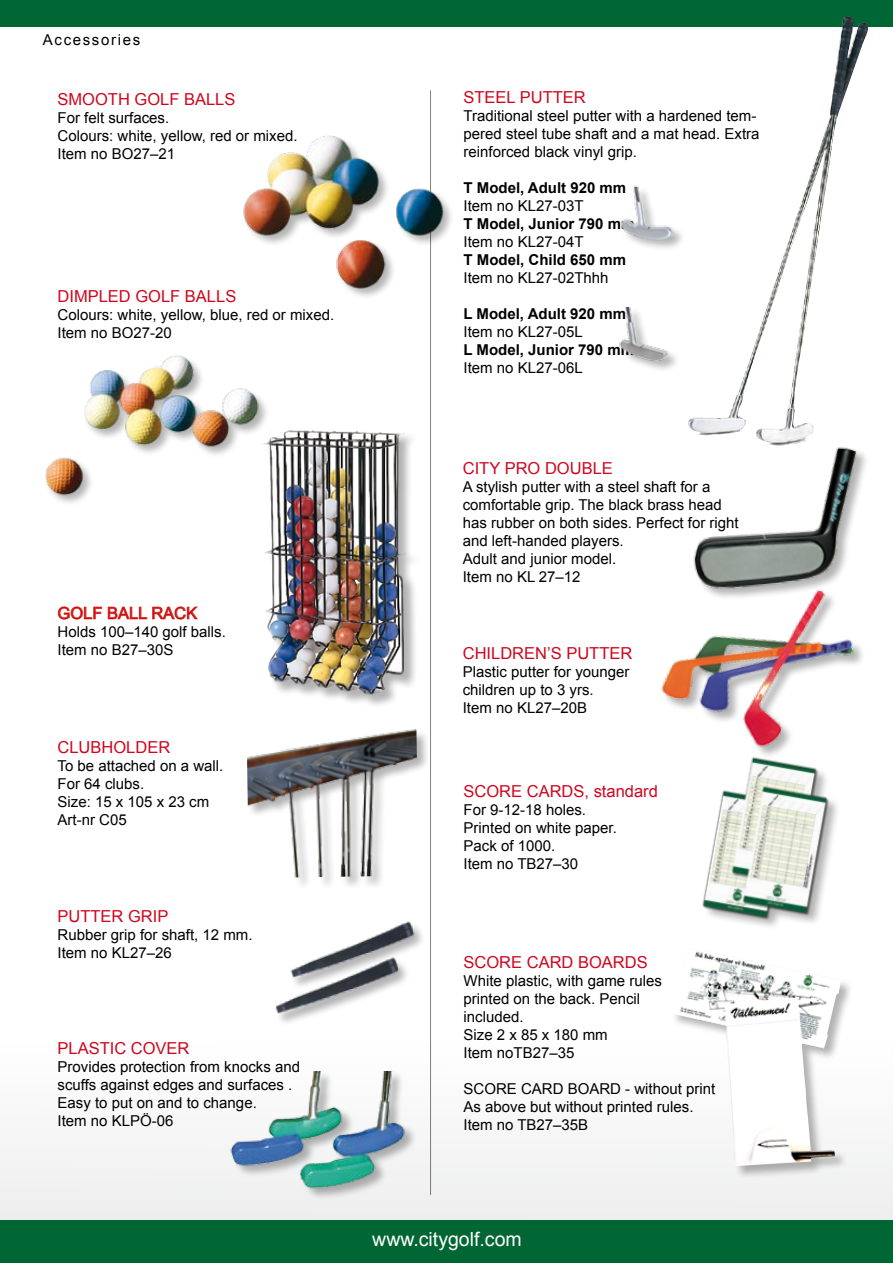
<style>
.page{position:relative;width:893px;height:1263px;background:#fff}
.page>*{position:absolute;margin:0;border:0;box-sizing:border-box;transform-origin:0 0}
.t1{font:19.5px "Arial";color:#fff}
.t2{font:16.5px "Arial";color:#cd071e}
.t3{font:16.5px "Arial";color:#cb081e}
.t4{font:15px/18px "Arial";color:#000}
.t5{font:700 15px "Arial";color:#000}
.t6{font:15px "Arial";letter-spacing:.11em;color:#000}
</style>
<div class="page">
<div style="left:0;top:906px;width:893px;height:317px;background:linear-gradient(to right,#fafafa,#f6f7f7)"></div>
<div style="left:0;top:0;width:893px;height:27px;background:#063"></div>
<hr style="left:430px;top:90px;width:1px;height:1105px;background:#000">
<svg style="left:58px;top:606px;width:140px;height:14px"></svg>
<div style="left:0;top:1220px;width:893px;height:43px;background:#063"></div>
<div style="left:261px;top:428px;width:158px;height:280px;background:#000;opacity:.3"></div>
<img style="left:261px;top:429px;width:146px;height:266px">
<img style="left:696px;top:448px;width:170px;height:102px">
<img style="left:240px;top:929px;width:191px;height:114px">
<img style="left:257px;top:906px;width:189px;height:101px">
<div style="left:44px;top:355px;width:225px;height:151px;background:#fff"></div>
<img style="left:45px;top:355px;width:222px;height:147px">
<img style="left:621px;top:185px;width:61px;height:63px">
<img style="left:619px;top:307px;width:54px;height:63px">
<div style="left:231px;top:1070px;width:186px;height:130px;background:#eff0f0"></div>
<img style="left:209px;top:1071px;width:214px;height:127px">
<div style="left:246px;top:729px;width:184px;height:160px;background:#000;opacity:.3"></div>
<img style="left:247px;top:729px;width:172px;height:149px">
<img style="left:243px;top:94px;width:209px;height:235px">
<img style="left:692px;top:769px;width:147px;height:161px">
<div style="left:670px;top:947px;width:183px;height:231px;background:#000;opacity:.3"></div>
<img style="left:671px;top:948px;width:170px;height:218px">
<img style="left:688px;top:16px;width:181px;height:432px">
<img style="left:661px;top:550px;width:201px;height:219px">
<img style="left:892px;top:1003px;width:1px;height:217px">
<p class="t6" style="left:43px;top:29px;width:99px">Accessories</p>
<p class="t2" style="left:58px;top:88px;width:179px">SMOOTH GOLF BALLS</p>
<p class="t4" style="left:58px;top:108px;width:242px">For felt surfaces.<br>Colours: white, yellow, red or mixed.<br>Item no BO27–21</p>
<p class="t2" style="left:58px;top:285px;width:180px">DIMPLED GOLF BALLS</p>
<p class="t4" style="left:58px;top:305px;width:278px">Colours: white, yellow, blue, red or mixed.<br>Item no BO27-20</p>
<p class="t3" style="left:58px;top:602px;width:141px">GOLF BALL RACK</p>
<p class="t4" style="left:58px;top:623px;width:170px">Holds 100–140 golf balls.<br>Item no B27–30S</p>
<p class="t2" style="left:58px;top:737px;width:114px">CLUBHOLDER</p>
<p class="t4" style="left:58px;top:757px;width:167px">To be attached on a wall.<br>For 64 clubs.<br>Size: 15 x 105 x 23 cm<br>Art-nr C05</p>
<p class="t2" style="left:58px;top:905px;width:112px">PUTTER GRIP</p>
<p class="t4" style="left:58px;top:926px;width:197px">Rubber grip for shaft, 12 mm.<br>Item no KL27–26</p>
<p class="t2" style="left:58px;top:1037px;width:134px">PLASTIC COVER</p>
<p class="t4" style="left:58px;top:1058px;width:244px">Provides protection from knocks and scuffs against edges and surfaces .<br>Easy to put on and to change.<br>Item no KLPÖ-06</p>
<p class="t2" style="left:463px;top:87px;width:124px">STEEL PUTTER</p>
<p class="t4" style="left:463px;top:107px;width:298px">Traditional steel putter with a hardened tem&shy;pered steel tube shaft and a mat head. Extra reinforced black vinyl grip.</p>
<p class="t5" style="left:463px;top:178px;width:164px">T Model, Adult 920 mm</p>
<p class="t4" style="left:463px;top:197px;width:122px">Item no KL27-03T</p>
<p class="t5" style="left:463px;top:214px;width:172px">T Model, Junior 790 mm</p>
<p class="t4" style="left:463px;top:233px;width:122px">Item no KL27-04T</p>
<p class="t5" style="left:463px;top:250px;width:164px">T Model, Child 650 mm</p>
<p class="t4" style="left:463px;top:269px;width:147px">Item no KL27-02Thhh</p>
<p class="t5" style="left:463px;top:304px;width:164px">L Model, Adult 920 mm</p>
<p class="t4" style="left:463px;top:323px;width:121px">Item no KL27-05L</p>
<p class="t5" style="left:463px;top:340px;width:172px">L Model, Junior 790 mm</p>
<p class="t4" style="left:463px;top:359px;width:121px">Item no KL27-06L</p>
<p class="t2" style="left:463px;top:457px;width:152px">CITY PRO DOUBLE</p>
<p class="t4" style="left:463px;top:478px;width:277px">A stylish putter with a steel shaft for a comfortable grip. The black brass head has rubber on both sides. Perfect for right and left-handed players.<br>Adult and junior model.<br>Item no KL 27–12</p>
<p class="t2" style="left:463px;top:643px;width:171px">CHILDREN’S PUTTER</p>
<p class="t4" style="left:463px;top:663px;width:168px">Plastic putter for younger children up to 3 yrs.<br>Item no KL27–20B</p>
<p class="t2" style="left:463px;top:780px;width:196px">SCORE CARDS, standard</p>
<p class="t4" style="left:463px;top:801px;width:155px">For 9-12-18 holes.<br>Printed on white paper.<br>Pack of 1000.<br>Item no TB27–30</p>
<p class="t2" style="left:463px;top:951px;width:186px">SCORE CARD BOARDS</p>
<p class="t4" style="left:463px;top:972px;width:200px">White plastic, with game rules printed on the back. Pencil included.<br>Size 2 x 85 x 180 mm<br>Item noTB27–35</p>
<p class="t4" style="left:463px;top:1079px;width:12px">score</p>
<p class="t4" style="left:521px;top:1079px;width:12px">card</p>
<p class="t4" style="left:568px;top:1079px;width:12px">board</p>
<p class="t4" style="left:463px;top:1079px;width:253px;text-indent:162px">- without print<br>As above but without printed rules.<br>Item no TB27–35B</p>
<h1 class="t1" style="left:372px;top:1226px;width:151px">www.citygolf.com</h1>
</div>
